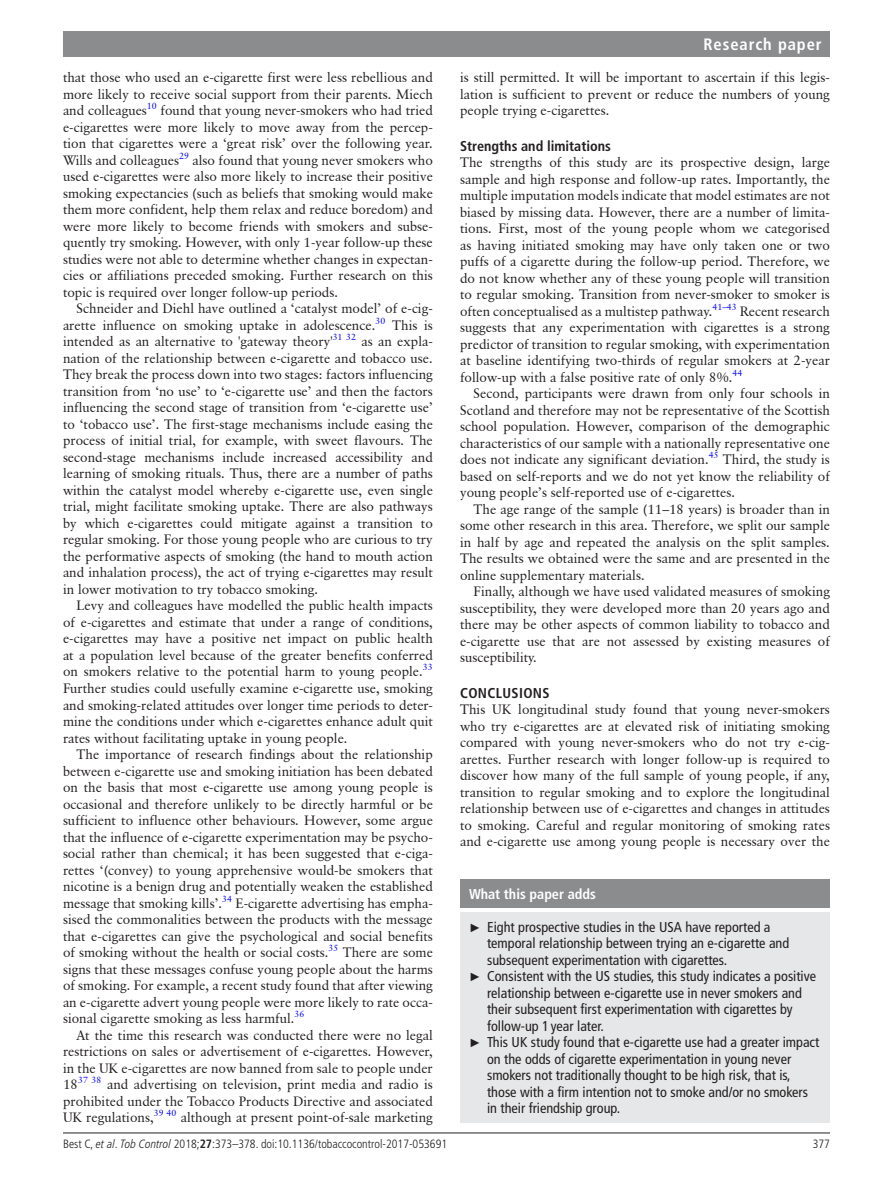
<style>
.page{position:relative;width:893px;height:1191px;background:#fff}
.page>*{position:absolute;margin:0;border:0;box-sizing:border-box;transform-origin:0 0}
.t1{font:700 condensed 16.5px "Frutiger LT Pro";letter-spacing:.055em;color:#fff}
.t2{font:condensed 14.25px "Frutiger LT Pro";color:#231f20}
.t3{font:700 condensed 14.25px "Frutiger LT Pro";color:#231f20}
.t4{font:700 condensed 14.25px "Frutiger LT Pro";color:#fff}
.t5{font:700 condensed 14.25px "Frutiger LT Pro";letter-spacing:.025em;color:#231f20}
.t6{font:13.5px/16.5px "Classical Garamond BT";color:#231f20;text-align:justify}
.t7{font:300 condensed 12px "Frutiger LT Pro";color:#231f20}
.t8{font:9px "Classical Garamond BT";color:#00f}
.s1{font-size:13.5px;color:#231f20}
.s2{font-family:"Arial";font-stretch:normal;font-size:12px}
.s3{font-style:italic}
.s4{font-weight:700}
</style>
<div class="page">
<hr style="left:63px;top:1132px;width:767px;height:1px;background:#231f20">
<div style="left:63px;top:31px;width:767px;height:25px;background:#8a8c8e"></div>
<div style="left:460px;top:879px;width:370px;height:28px;background:#8a8c8e"></div>
<div style="left:460px;top:912px;width:370px;height:210px;background:#e6e7e8"></div>
<p class="t6" style="left:63px;top:69px;width:371px">that those who used an e-cigarette first were less rebellious and more likely to receive social support from their parents. Miech and colleagues<sup>10</sup> found that young never-smokers who had tried e-cigarettes were more likely to move away from the percep&shy;tion that cigarettes were a ‘great risk’ over the following year.<br>Wills and colleagues<sup>29</sup> also found that young never smokers who used e-cigarettes were also more likely to increase their positive smoking expectancies (such as beliefs that smoking would make them more confident, help them relax and reduce boredom) and were more likely to become friends with smokers and subse&shy;quently try smoking. However, with only 1-year follow-up these studies were not able to determine whether changes in expectan&shy;cies or affiliations preceded smoking. Further research on this topic is required over longer follow-up periods.</p>
<p class="t6" style="left:63px;top:300px;width:371px;text-indent:14px">Schneider and Diehl have outlined a ‘catalyst model’ of e-cig&shy;arette influence on smoking uptake in adolescence.<sup>30</sup> This is intended as an alternative to 'gateway theory'<sup>31</sup> <sup>32</sup> as an expla&shy;nation of the relationship between e-cigarette and tobacco use.<br>They break the process down into two stages: factors influencing transition from ‘no use’ to ‘e-cigarette use’ and then the factors influencing the second stage of transition from ‘e-cigarette use’ to ‘tobacco use’. The first-stage mechanisms include easing the process of initial trial, for example, with sweet flavours. The second-stage mechanisms include increased accessibility and learning of smoking rituals. Thus, there are a number of paths within the catalyst model whereby e-cigarette use, even single trial, might facilitate smoking uptake. There are also pathways by which e-cigarettes could mitigate against a transition to regular smoking. For those young people who are curious to try the performative aspects of smoking (the hand to mouth action and inhalation process), the act of trying e-cigarettes may result in lower motivation to try tobacco smoking.</p>
<p class="t6" style="left:63px;top:597px;width:371px;text-indent:14px">Levy and colleagues have modelled the public health impacts of e-cigarettes and estimate that under a range of conditions, e-cigarettes may have a positive net impact on public health at a population level because of the greater benefits conferred on smokers relative to the potential harm to young people.<sup>33<br></sup>Further studies could usefully examine e-cigarette use, smoking and smoking-related attitudes over longer time periods to deter&shy;mine the conditions under which e-cigarettes enhance adult quit rates without facilitating uptake in young people.</p>
<p class="t6" style="left:63px;top:746px;width:371px;text-indent:14px">The importance of research findings about the relationship between e-cigarette use and smoking initiation has been debated on the basis that most e-cigarette use among young people is occasional and therefore unlikely to be directly harmful or be sufficient to influence other behaviours. However, some argue that the influence of e-cigarette experimentation may be psycho&shy;social rather than chemical; it has been suggested that e-ciga&shy;rettes ‘(convey) to young apprehensive would-be smokers that nicotine is a benign drug and potentially weaken the established message that smoking kills’.<sup>34</sup> E-cigarette advertising has empha&shy;sised the commonalities between the products with the message that e-cigarettes can give the psychological and social benefits of smoking without the health or social costs.<sup>35</sup> There are some signs that these messages confuse young people about the harms of smoking. For example, a recent study found that after viewing an e-cigarette advert young people were more likely to rate occa&shy;sional cigarette smoking as less harmful.<sup>36</sup></p>
<p class="t6" style="left:63px;top:1026px;width:371px;text-indent:14px">At the time this research was conducted there were no legal restrictions on sales or advertisement of e-cigarettes. However, in the UK e-cigarettes are now banned from sale to people under</p>
<p class="t8" style="left:63px;top:1074px;width:40px"><span class="s1">18</span>37 38</p>
<p class="t6" style="left:63px;top:1076px;width:371px;text-indent:44px">and advertising on television, print media and radio is prohibited under the Tobacco Products Directive and associated UK regulations,<sup>39</sup> <sup>40</sup> although at present point-of-sale marketing</p>
<p class="t1" style="left:703px;top:34px;width:120px">Research paper</p>
<p class="t6" style="left:460px;top:69px;width:371px">is still permitted. It will be important to ascertain if this legis&shy;lation is sufficient to prevent or reduce the numbers of young people trying e-cigarettes.</p>
<p class="t3" style="left:460px;top:137px;width:152px">Strengths and limitations</p>
<p class="t6" style="left:460px;top:154px;width:371px">The strengths of this study are its prospective design, large sample and high response and follow-up rates. Importantly, the multiple imputation models indicate that model estimates are not biased by missing data. However, there are a number of limita&shy;tions. First, most of the young people whom we categorised as having initiated smoking may have only taken one or two puffs of a cigarette during the follow-up period. Therefore, we do not know whether any of these young people will transition to regular smoking. Transition from never-smoker to smoker is often conceptualised as a multistep pathway.<sup>41–43</sup> Recent research suggests that any experimentation with cigarettes is a strong predictor of transition to regular smoking, with experimentation at baseline identifying two-thirds of regular smokers at 2-year follow-up with a false positive rate of only 8%.<sup>44</sup></p>
<p class="t6" style="left:460px;top:385px;width:371px;text-indent:14px">Second, participants were drawn from only four schools in Scotland and therefore may not be representative of the Scottish school population. However, comparison of the demographic characteristics of our sample with a nationally representative one does not indicate any significant deviation.<sup>45</sup> Third, the study is based on self-reports and we do not yet know the reliability of young people’s self-reported use of e-cigarettes.</p>
<p class="t6" style="left:460px;top:500px;width:371px;text-indent:14px">The age range of the sample (11–18 years) is broader than in some other research in this area. Therefore, we split our sample in half by age and repeated the analysis on the split samples.<br>The results we obtained were the same and are presented in the online supplementary materials.</p>
<p class="t6" style="left:460px;top:583px;width:371px;text-indent:14px">Finally, although we have used validated measures of smoking susceptibility, they were developed more than 20 years ago and there may be other aspects of common liability to tobacco and e-cigarette use that are not assessed by existing measures of susceptibility.</p>
<p class="t5" style="left:460px;top:684px;width:91px">Conclusions</p>
<p class="t6" style="left:460px;top:701px;width:371px">This UK longitudinal study found that young never-smokers who try e-cigarettes are at elevated risk of initiating smoking compared with young never-smokers who do not try e-cig&shy;arettes. Further research with longer follow-up is required to discover how many of the full sample of young people, if any, transition to regular smoking and to explore the longitudinal relationship between use of e-cigarettes and changes in attitudes to smoking. Careful and regular monitoring of smoking rates and e-cigarette use among young people is necessary over the</p>
<p class="t4" style="left:469px;top:885px;width:128px">What this paper adds</p>
<p class="t2" style="left:469px;top:918px;width:303px"><span class="s2">►</span> Eight prospective studies in the USA have reported a</p>
<p class="t2" style="left:487px;top:935px;width:304px">temporal relationship between trying an e-cigarette and</p>
<p class="t2" style="left:487px;top:951px;width:242px">subsequent experimentation with cigarettes.</p>
<p class="t2" style="left:469px;top:968px;width:349px"><span class="s2">►</span> Consistent with the US studies, this study indicates a positive</p>
<p class="t2" style="left:487px;top:984px;width:316px">relationship between e-cigarette use in never smokers and</p>
<p class="t2" style="left:487px;top:1001px;width:307px">their subsequent first experimentation with cigarettes by</p>
<p class="t2" style="left:487px;top:1017px;width:118px">follow-up 1 year later.</p>
<p class="t2" style="left:469px;top:1034px;width:352px"><span class="s2">►</span> This UK study found that e-cigarette use had a greater impact</p>
<p class="t2" style="left:487px;top:1050px;width:306px">on the odds of cigarette experimentation in young never</p>
<p class="t2" style="left:487px;top:1067px;width:305px">smokers not traditionally thought to be high risk, that is,</p>
<p class="t2" style="left:487px;top:1083px;width:323px">those with a firm intention not to smoke and/or no smokers</p>
<p class="t2" style="left:487px;top:1100px;width:135px">in their friendship group.</p>
<p class="t7" style="left:63px;top:1136px;width:386px">Best C, <span class="s3">et al</span>. <span class="s3">Tob Control</span> 2018;<span class="s4">27</span>:373–378. doi:10.1136/tobaccocontrol-2017-053691</p>
<p class="t7" style="left:813px;top:1136px;width:19px">377</p>
</div>
